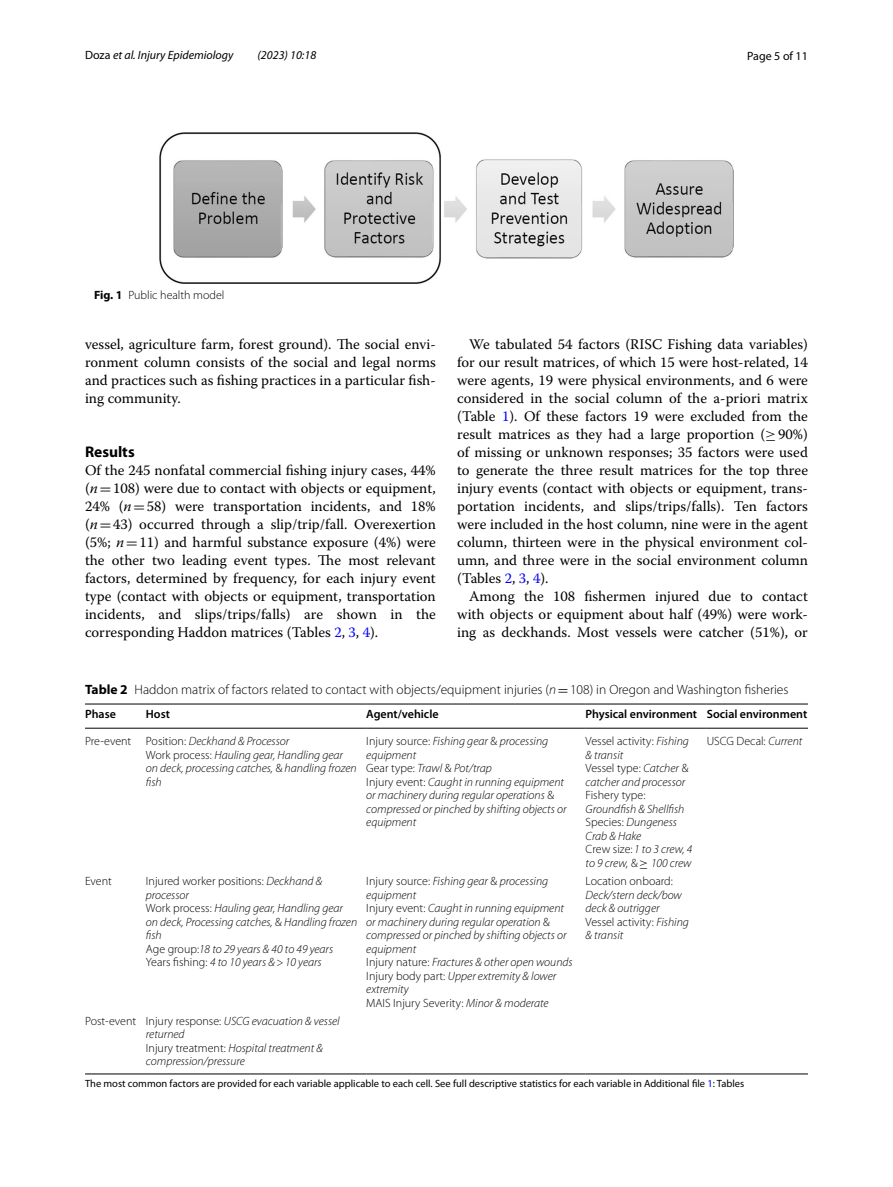
<style>
.page{position:relative;width:893px;height:1187px;background:#fff}
.page>*{position:absolute;margin:0;border:0;box-sizing:border-box;transform-origin:0 0}
.t1{font:700 15.45px "Myriad Pro";color:#000}
.t2{font:14.7px/18px "Warnock Pro";color:#000;text-align:justify}
.t3{font:300 13.5px "Myriad Pro";color:#000}
.t4{font:italic 300 12px/13.5px "Myriad Pro";color:#000}
.t5{font:300 12px "Myriad Pro";color:#000}
.t6{font:600 12px "Myriad Pro";color:#000}
.t7{font:italic 12px "Myriad Pro";color:#000}
.t8{font:12px "Myriad Pro";color:#000}
.t9{font:10.5px "Myriad Pro";color:#000}
.s1{font-style:normal}
.s2{font-weight:700}
.s3{font-style:italic}
.s4{font-family:"MTSY"}
.s5{color:#00f}
.s6{font-family:"MTSY";font-weight:400}
.s7{font-family:"MTSY";font-weight:400;font-style:normal}
</style>
<div class="page">
<img style="left:159px;top:133px;width:574px;height:151px">
<hr style="left:85px;top:703px;width:61px;height:1px;background:#000">
<hr style="left:85px;top:728px;width:61px;height:1px;background:#000">
<hr style="left:146px;top:703px;width:220px;height:1px;background:#000">
<hr style="left:146px;top:728px;width:220px;height:1px;background:#000">
<hr style="left:366px;top:703px;width:219px;height:1px;background:#000">
<hr style="left:366px;top:728px;width:219px;height:1px;background:#000">
<hr style="left:585px;top:703px;width:122px;height:1px;background:#000">
<hr style="left:585px;top:728px;width:122px;height:1px;background:#000">
<hr style="left:707px;top:703px;width:101px;height:1px;background:#000">
<hr style="left:707px;top:728px;width:101px;height:1px;background:#000">
<hr style="left:85px;top:1073px;width:61px;height:1px;background:#000">
<hr style="left:146px;top:1073px;width:220px;height:1px;background:#000">
<hr style="left:366px;top:1073px;width:219px;height:1px;background:#000">
<hr style="left:585px;top:1073px;width:122px;height:1px;background:#000">
<hr style="left:707px;top:1073px;width:101px;height:1px;background:#000">
<p class="t7" style="left:85px;top:48px;width:150px"><span class="s1">Doza</span> et al. Injury Epidemiology</p>
<p class="t7" style="left:258px;top:48px;width:60px">(2023) 10:18</p>
<p class="t8" style="left:747px;top:48px;width:62px">Page 5 of 11</p>
<p class="t5" style="left:94px;top:288px;width:132px"><span class="s2">Fig. 1</span> Public health model</p>
<p class="t2" style="left:85px;top:335px;width:352px">vessel, agriculture farm, forest ground). The social envi&shy;ronment column consists of the social and legal norms and practices such as fishing practices in a particular fish&shy;ing community.</p>
<p class="t1" style="left:85px;top:441px;width:51px">Results</p>
<p class="t2" style="left:85px;top:461px;width:352px">Of the 245 nonfatal commercial fishing injury cases, 44% (<span class="s3">n</span><span class="s4">=</span>108) were due to contact with objects or equipment, 24% (<span class="s3">n</span><span class="s4">=</span>58) were transportation incidents, and 18% (<span class="s3">n</span><span class="s4">=</span>43) occurred through a slip/trip/fall. Overexertion (5%; <span class="s3">n</span><span class="s4">=</span>11) and harmful substance exposure (4%) were the other two leading event types. The most relevant factors, determined by frequency, for each injury event type (contact with objects or equipment, transportation incidents, and slips/trips/falls) are shown in the corresponding Haddon matrices (Tables <span class="s5">2</span>, <span class="s5">3</span>, <span class="s5">4</span>).</p>
<p class="t2" style="left:457px;top:335px;width:352px;text-indent:12px">We tabulated 54 factors (RISC Fishing data variables) for our result matrices, of which 15 were host-related, 14 were agents, 19 were physical environments, and 6 were considered in the social column of the a-priori matrix (Table <span class="s5">1</span>). Of these factors 19 were excluded from the result matrices as they had a large proportion (<span class="s4">≥</span>90%) of missing or unknown responses; 35 factors were used to generate the three result matrices for the top three injury events (contact with objects or equipment, trans&shy;portation incidents, and slips/trips/falls). Ten factors were included in the host column, nine were in the agent column, thirteen were in the physical environment col&shy;umn, and three were in the social environment column (Tables <span class="s5">2</span>, <span class="s5">3</span>, <span class="s5">4</span>).</p>
<p class="t2" style="left:457px;top:587px;width:352px;text-indent:12px">Among the 108 fishermen injured due to contact with objects or equipment about half (49%) were work&shy;ing as deckhands. Most vessels were catcher (51%), or</p>
<p class="t3" style="left:85px;top:682px;width:705px"><span class="s2">Table 2</span> Haddon matrix of factors related to contact with objects/equipment injuries (<span class="s3">n</span><span class="s6">=</span>108) in Oregon and Washington fisheries</p>
<p class="t6" style="left:85px;top:706px;width:32px">Phase</p>
<p class="t6" style="left:146px;top:706px;width:26px">Host</p>
<p class="t6" style="left:366px;top:706px;width:74px">Agent/vehicle</p>
<p class="t6" style="left:586px;top:706px;width:223px">Physical environment Social environment</p>
<p class="t4" style="left:146px;top:734px;width:212px;text-indent:-61px"><span class="s1">Pre-event Position:</span> Deckhand &amp; Processor<br><span class="s1">Work process:</span> Hauling gear, Handling gear on deck, processing catches, <span class="s1">&amp;</span> handling frozen fish</p>
<p class="t4" style="left:366px;top:734px;width:202px"><span class="s1">Injury source:</span> Fishing gear <span class="s1">&amp;</span> processing equipment<br><span class="s1">Gear type:</span> Trawl <span class="s1">&amp;</span> Pot/trap<br><span class="s1">Injury event:</span> Caught in running equipment or machinery during regular operations <span class="s1">&amp; </span>compressed or pinched by shifting objects or equipment</p>
<p class="t4" style="left:586px;top:734px;width:105px"><span class="s1">Vessel activity:</span> Fishing &amp; transit<br><span class="s1">Vessel type:</span> Catcher <span class="s1">&amp; </span>catcher and processor</p>
<p class="t5" style="left:707px;top:734px;width:97px">USCG Decal: <span class="s3">Current</span></p>
<p class="t5" style="left:586px;top:788px;width:61px">Fishery type:</p>
<p class="t4" style="left:586px;top:802px;width:108px">Groundfish &amp; Shellfish<br><span class="s1">Species:</span> Dungeness<br>Crab &amp; Hake<br><span class="s1">Crew size:</span> 1 to 3 crew, 4 to 9 crew, <span class="s1">&amp;</span><span class="s7">≥</span> 100 crew</p>
<p class="t5" style="left:85px;top:874px;width:28px">Event</p>
<p class="t4" style="left:146px;top:874px;width:213px"><span class="s1">Injured worker positions:</span> Deckhand &amp; processor<br><span class="s1">Work process:</span> Hauling gear, Handling gear on deck, Processing catches, <span class="s1">&amp;</span> Handling frozen fish<br><span class="s1">Age group:</span>18 to 29 years &amp; 40 to 49 years<br><span class="s1">Years fishing:</span> 4 to 10 years &amp;<span class="s1">&gt;</span>10 years</p>
<p class="t4" style="left:366px;top:874px;width:208px"><span class="s1">Injury source:</span> Fishing gear <span class="s1">&amp;</span> processing equipment<br><span class="s1">Injury event:</span> Caught in running equipment or machinery during regular operation <span class="s1">&amp; </span>compressed or pinched by shifting objects or equipment<br><span class="s1">Injury nature:</span> Fractures &amp; other open wounds<br><span class="s1">Injury body part:</span> Upper extremity &amp; lower extremity<br><span class="s1">MAIS Injury Severity:</span> Minor &amp; moderate</p>
<p class="t5" style="left:586px;top:874px;width:89px">Location onboard:</p>
<p class="t4" style="left:586px;top:888px;width:105px">Deck/stern deck/bow deck &amp; outrigger<br><span class="s1">Vessel activity:</span> Fishing &amp; transit</p>
<p class="t4" style="left:146px;top:1014px;width:195px;text-indent:-61px"><span class="s1">Post-event Injury response:</span> USCG evacuation &amp; vessel returned<br><span class="s1">Injury treatment:</span> Hospital treatment &amp; compression/pressure</p>
<p class="t9" style="left:85px;top:1076px;width:661px">The most common factors are provided for each variable applicable to each cell. See full descriptive statistics for each variable in Additional file <span class="s5">1</span>: Tables</p>
</div>
